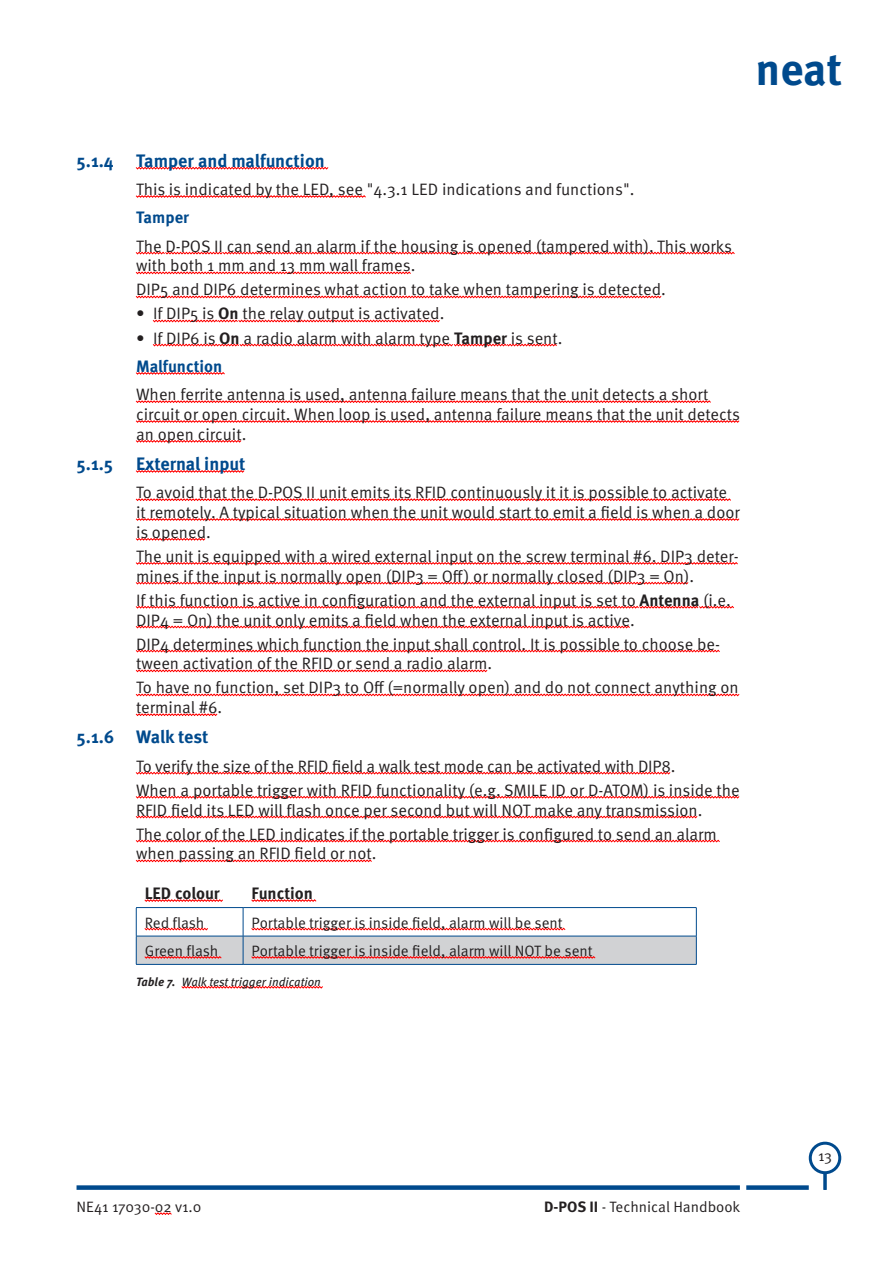
<style>
.page{position:relative;width:893px;height:1263px;background:#fff}
.page>*{position:absolute;margin:0;border:0;box-sizing:border-box;transform-origin:0 0}
.t1{font:700 45px "Meta OT";color:#004a8d}
.t2{font:700 18px "Meta OT";color:#004a8d}
.t3{font:16.5px/19.8px "Meta OT Norm";color:#231f20}
.t4{font:700 16.5px "Meta OT";color:#004a8d}
.t5{font:700 16.5px "Meta OT";color:#231f20}
.t6{font:15px "Meta OT Norm";color:#231f20}
.t7{font:italic 12px "Meta OT";color:#231f20}
.s1{font-family:"Meta OT";font-weight:700}
.s2{font-weight:700}
</style>
<div class="page">
<svg style="left:154px;top:1212px;width:18px;height:3px"></svg>
<div style="left:809px;top:1142px;width:32px;height:32px;border:3px solid #004a8d;border-radius:50%"></div>
<hr style="left:823px;top:1173px;width:3px;height:17px;background:#004a8d">
<div style="left:77px;top:1185px;width:663px;height:5px;background:#004a8d"></div>
<div style="left:746px;top:1185px;width:63px;height:5px;background:#004a8d"></div>
<svg style="left:135px;top:166px;width:194px;height:4px"></svg>
<svg style="left:135px;top:195px;width:231px;height:3px"></svg>
<svg style="left:135px;top:251px;width:600px;height:4px"></svg>
<svg style="left:135px;top:271px;width:276px;height:4px"></svg>
<svg style="left:135px;top:295px;width:527px;height:4px"></svg>
<svg style="left:152px;top:319px;width:288px;height:4px"></svg>
<svg style="left:152px;top:343px;width:405px;height:4px"></svg>
<svg style="left:135px;top:372px;width:90px;height:3px"></svg>
<svg style="left:135px;top:400px;width:576px;height:3px;background:#ff8080"></svg>
<svg style="left:135px;top:420px;width:605px;height:3px"></svg>
<svg style="left:135px;top:440px;width:107px;height:3px"></svg>
<svg style="left:135px;top:470px;width:110px;height:3px"></svg>
<svg style="left:135px;top:498px;width:596px;height:3px;background:#ff8080"></svg>
<svg style="left:135px;top:518px;width:605px;height:3px"></svg>
<svg style="left:135px;top:538px;width:71px;height:3px"></svg>
<svg style="left:135px;top:562px;width:603px;height:3px"></svg>
<svg style="left:135px;top:581px;width:554px;height:4px"></svg>
<svg style="left:135px;top:605px;width:599px;height:4px"></svg>
<svg style="left:135px;top:625px;width:495px;height:4px"></svg>
<svg style="left:135px;top:649px;width:585px;height:4px"></svg>
<svg style="left:135px;top:669px;width:353px;height:4px"></svg>
<svg style="left:135px;top:693px;width:605px;height:4px"></svg>
<svg style="left:135px;top:713px;width:83px;height:3px"></svg>
<svg style="left:135px;top:771px;width:536px;height:4px"></svg>
<svg style="left:135px;top:795px;width:605px;height:4px"></svg>
<svg style="left:135px;top:815px;width:563px;height:4px"></svg>
<svg style="left:135px;top:839px;width:585px;height:4px"></svg>
<svg style="left:135px;top:859px;width:237px;height:4px"></svg>
<svg style="left:181px;top:985px;width:142px;height:4px"></svg>
<hr style="left:136px;top:907px;width:107px;height:1px;background:#004a8d">
<hr style="left:243px;top:907px;width:453px;height:1px;background:#004a8d">
<hr style="left:136px;top:964px;width:107px;height:1px;background:#004a8d">
<hr style="left:243px;top:964px;width:453px;height:1px;background:#004a8d">
<svg style="left:144px;top:899px;width:79px;height:3px"></svg>
<svg style="left:251px;top:899px;width:66px;height:3px"></svg>
<svg style="left:136px;top:908px;width:561px;height:56px"></svg>
<h1 class="t1" style="left:755px;top:41px;width:88px">neat</h1>
<p class="t2" style="left:77px;top:149px;width:250px">5.1.4 Tamper and malfunction</p>
<p class="t3" style="left:136px;top:180px;width:500px">This is indicated by the LED, see "4.3.1 LED indications and functions".</p>
<p class="t4" style="left:136px;top:207px;width:55px">Tamper</p>
<p class="t3" style="left:136px;top:236px;width:597px">The D-POS II can send an alarm if the housing is opened (tampered with). This works with both 1 mm and 13 mm wall frames.</p>
<p class="t3" style="left:136px;top:280px;width:531px">DIP5 and DIP6 determines what action to take when tampering is detected.</p>
<p class="t3" style="left:136px;top:304px;width:310px">• If DIP5 is <span class="s1">On</span> the relay output is activated.</p>
<p class="t3" style="left:136px;top:328px;width:428px">• If DIP6 is <span class="s1">On</span> a radio alarm with alarm type <span class="s1">Tamper</span> is sent.</p>
<p class="t4" style="left:136px;top:356px;width:88px">Malfunction</p>
<p class="t3" style="left:136px;top:385px;width:606px">When ferrite antenna is used, antenna failure means that the unit detects a short circuit or open circuit. When loop is used, antenna failure means that the unit detects an open circuit.</p>
<p class="t2" style="left:77px;top:452px;width:38px">5.1.5</p>
<p class="t2" style="left:136px;top:452px;width:111px">External input</p>
<p class="t3" style="left:136px;top:483px;width:605px">To avoid that the D-POS II unit emits its RFID continuously it it is possible to activate it remotely. A typical situation when the unit would start to emit a field is when a door is opened.</p>
<p class="t3" style="left:136px;top:546px;width:604px">The unit is equipped with a wired external input on the screw terminal #6. DIP3 deter&shy;mines if the input is normally open (DIP3 = Off) or normally closed (DIP3 = On).</p>
<p class="t3" style="left:136px;top:590px;width:596px">If this function is active in configuration and the external input is set to <span class="s1">Antenna</span> (i.e.<br>DIP4 = On) the unit only emits a field when the external input is active.</p>
<p class="t3" style="left:136px;top:634px;width:586px">DIP4 determines which function the input shall control. It is possible to choose be&shy;tween activation of the RFID or send a radio alarm.</p>
<p class="t3" style="left:136px;top:678px;width:604px">To have no function, set DIP3 to Off (=normally open) and do not connect anything on terminal #6.</p>
<p class="t2" style="left:77px;top:726px;width:134px">5.1.6 Walk test</p>
<p class="t3" style="left:136px;top:754px;width:605px;line-height:24px">To verify the size of the RFID field a walk test mode can be activated with DIP8.<br>When a portable trigger with RFID functionality (e.g. SMILE ID or D-ATOM) is inside the</p>
<p class="t3" style="left:136px;top:798px;width:582px;line-height:24px">RFID field its LED will flash once per second but will NOT make any transmission.<br>The color of the LED indicates if the portable trigger is configured to send an alarm</p>
<p class="t3" style="left:136px;top:844px;width:242px">when passing an RFID field or not.</p>
<p class="t5" style="left:145px;top:883px;width:77px">LED colour</p>
<p class="t5" style="left:252px;top:883px;width:63px">Function</p>
<p class="t6" style="left:145px;top:913px;width:61px">Red flash</p>
<p class="t6" style="left:252px;top:913px;width:313px">Portable trigger is inside field, alarm will be sent</p>
<p class="t6" style="left:145px;top:942px;width:75px">Green flash</p>
<p class="t6" style="left:252px;top:942px;width:343px">Portable trigger is inside field, alarm will NOT be sent</p>
<p class="t7" style="left:136px;top:974px;width:186px"><span class="s2">Table 7.</span> Walk test trigger indication</p>
<p class="t6" style="left:77px;top:1198px;width:127px">NE41 17030-02 v1.0</p>
<p class="t6" style="left:544px;top:1198px;width:198px"><span class="s1">D-POS II</span> - Technical Handbook</p>
<p class="t6" style="left:818px;top:1147px;width:16px">13</p>
</div>
